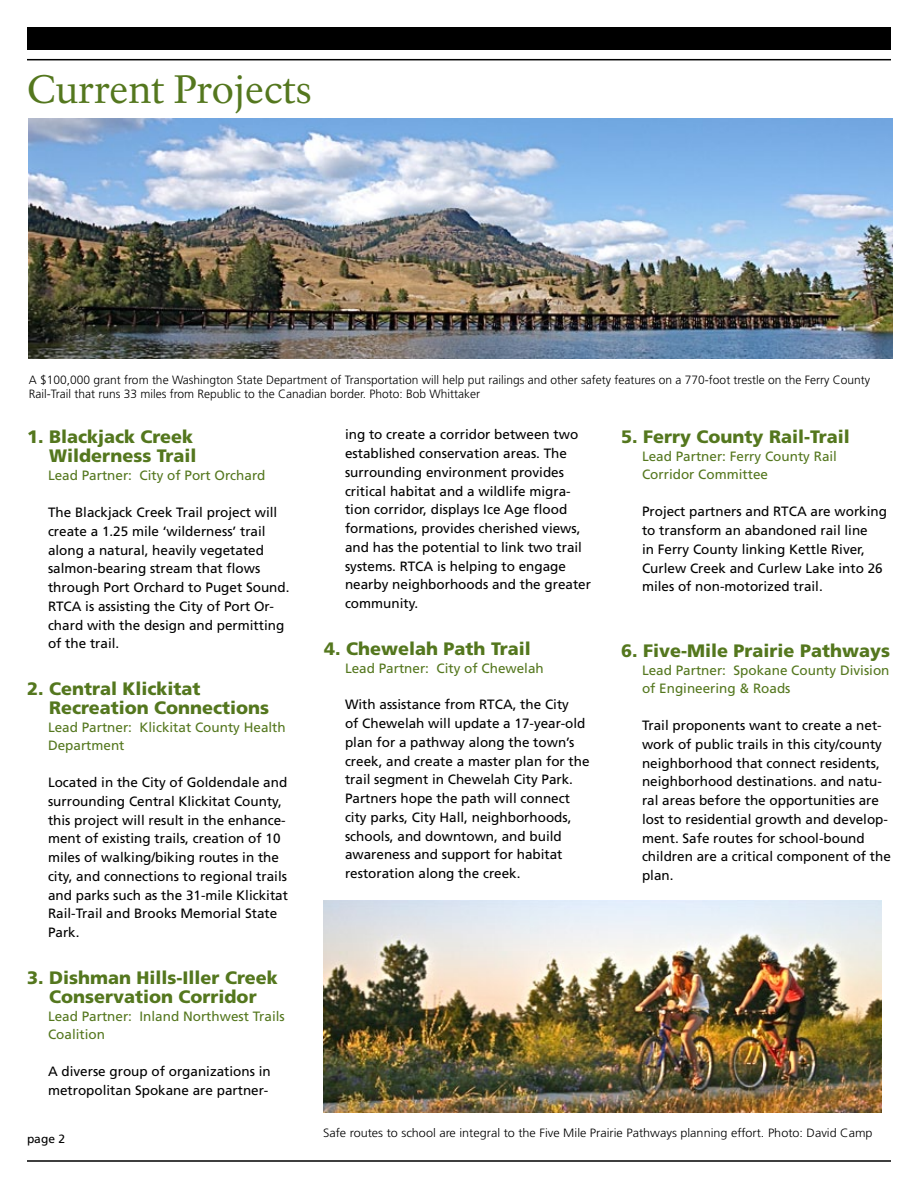
<style>
.page{position:relative;width:918px;height:1188px;background:#fff}
.page>*{position:absolute;margin:0;border:0;box-sizing:border-box;transform-origin:0 0}
.t1{font:39px "NPS Rawlinson OT";color:#54771e}
.t2{font:900 18px/19.5px "Frutiger LT Std";color:#54771e;text-align:right}
.t3{font:13.5px/18.8px "Frutiger LT Std";color:#000}
.t4{font:13.5px/18px "Frutiger LT Std";color:#54771e}
.t5{font:300 12px/14.4px "Frutiger LT Std";color:#000}
.t6{font:300 12px "Frutiger LT Std";color:#000;scale:1.05 1}
.t7{font:12px "Frutiger LT Std";color:#000}
</style>
<div class="page">
<div style="left:27px;top:27px;width:864px;height:23px;background:#000"></div>
<hr style="left:27px;top:59px;width:864px;height:1px;background:#000">
<hr style="left:27px;top:1160px;width:864px;height:2px;background:#000">
<img style="left:324px;top:901px;width:557px;height:211px">
<img style="left:29px;top:118px;width:864px;height:241px">
<h1 class="t1" style="left:27px;top:66px;width:286px">Current Projects</h1>
<p class="t5" style="left:29px;top:373px;width:843px">A $100,000 grant from the Washington State Department of Transportation will help put railings and other safety features on a 770-foot trestle on the Ferry County<br>Rail-Trail that runs 33 miles from Republic to the Canadian border. Photo: Bob Whittaker</p>
<h2 class="t2" style="left:27px;top:427px;width:171px">1. Blackjack Creek<br>Wilderness Trail</h2>
<p class="t4" style="left:48px;top:467px;width:219px">Lead Partner: City of Port Orchard</p>
<p class="t3" style="left:48px;top:503px;width:243px">The Blackjack Creek Trail project will create a 1.25 mile ‘wilderness’ trail along a natural, heavily vegetated salmon-bearing stream that flows through Port Orchard to Puget Sound.<br>RTCA is assisting the City of Port Or&shy;chard with the design and permitting of the trail.</p>
<h2 class="t2" style="left:49px;top:679px;width:222px;text-align:left;text-indent:-22px">2. Central Klickitat<br>Recreation Connections</h2>
<p class="t4" style="left:48px;top:719px;width:239px">Lead Partner: Klickitat County Health<br>Department</p>
<p class="t3" style="left:48px;top:773px;width:242px">Located in the City of Goldendale and surrounding Central Klickitat County, this project will result in the enhance&shy;ment of existing trails, creation of 10 miles of walking/biking routes in the city, and connections to regional trails and parks such as the 31-mile Klickitat Rail-Trail and Brooks Memorial State Park.</p>
<h2 class="t2" style="left:27px;top:967px;width:252px;text-align:center">3. Dishman Hills-Iller Creek<br>Conservation Corridor</h2>
<p class="t4" style="left:48px;top:1007px;width:238px">Lead Partner: Inland Northwest Trails<br>Coalition</p>
<p class="t3" style="left:48px;top:1062px;width:224px">A diverse group of organizations in metropolitan Spokane are partner-</p>
<p class="t7" style="left:27px;top:1132px;width:40px">page 2</p>
<p class="t3" style="left:345px;top:425px;width:248px">ing to create a corridor between two established conservation areas. The surrounding environment provides critical habitat and a wildlife migra&shy;tion corridor, displays Ice Age flood formations, provides cherished views, and has the potential to link two trail systems. RTCA is helping to engage nearby neighborhoods and the greater community.</p>
<h2 class="t2" style="left:324px;top:639px;width:208px">4. Chewelah Path Trail</h2>
<p class="t4" style="left:345px;top:659px;width:200px">Lead Partner: City of Chewelah</p>
<p class="t3" style="left:345px;top:695px;width:246px">With assistance from RTCA, the City<br>of Chewelah will update a 17-year-old plan for a pathway along the town’s creek, and create a master plan for the trail segment in Chewelah City Park.<br>Partners hope the path will connect city parks, City Hall, neighborhoods, schools, and downtown, and build awareness and support for habitat restoration along the creek.</p>
<h2 class="t2" style="left:621px;top:427px;width:230px">5. Ferry County Rail-Trail</h2>
<p class="t4" style="left:642px;top:447px;width:197px">Lead Partner: Ferry County Rail<br>Corridor Committee</p>
<p class="t3" style="left:642px;top:502px;width:247px">Project partners and RTCA are working to transform an abandoned rail line<br>in Ferry County linking Kettle River, Curlew Creek and Curlew Lake into 26 miles of non-motorized trail.</p>
<h2 class="t2" style="left:621px;top:641px;width:271px">6. Five-Mile Prairie Pathways</h2>
<p class="t4" style="left:642px;top:662px;width:249px">Lead Partner: Spokane County Division of Engineering &amp; Roads</p>
<p class="t3" style="left:642px;top:716px;width:250px">Trail proponents want to create a net&shy;work of public trails in this city/county neighborhood that connect residents, neighborhood destinations. and natu&shy;ral areas before the opportunities are lost to residential growth and develop&shy;ment. Safe routes for school-bound children are a critical component of the plan.</p>
<p class="t6" style="left:323px;top:1126px;width:525px">Safe routes to school are integral to the Five Mile Prairie Pathways planning effort. Photo: David Camp</p>
</div>
